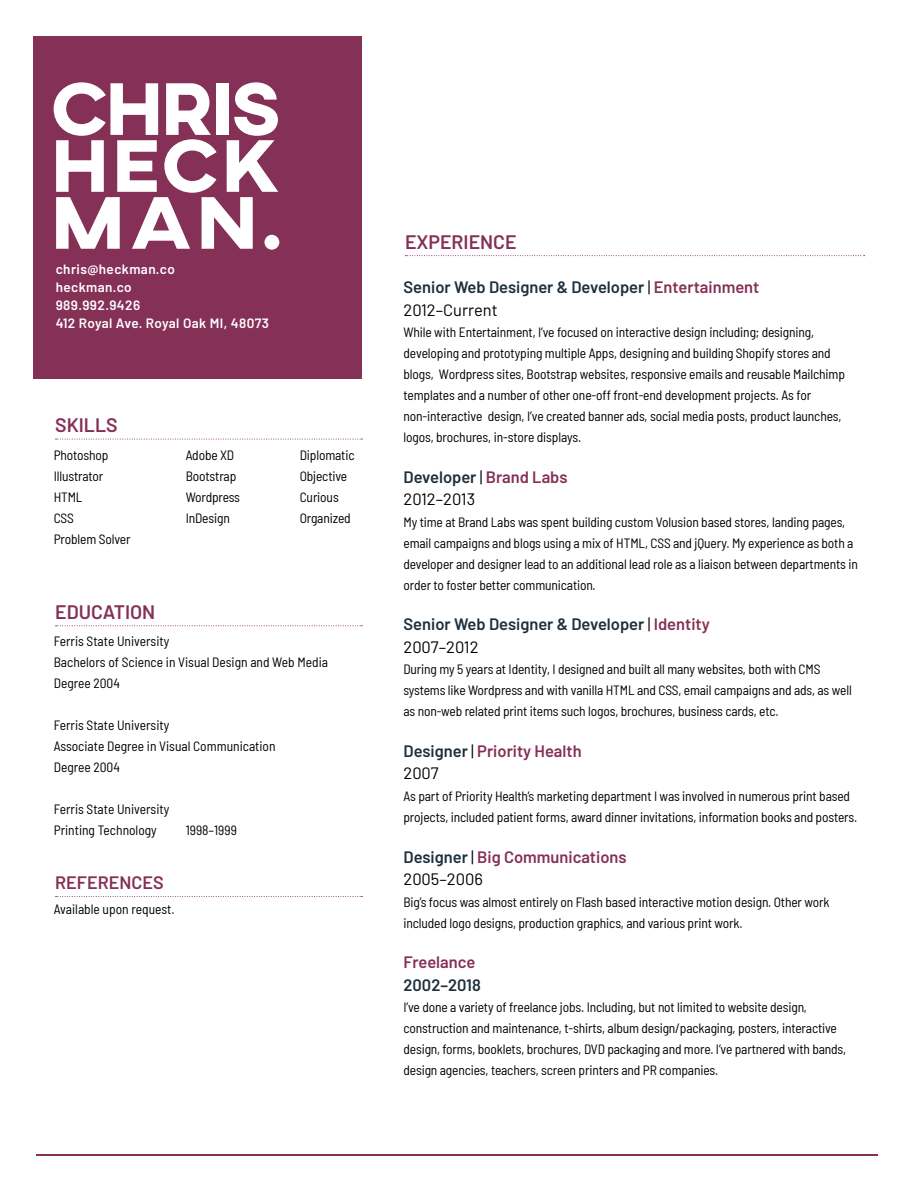
<style>
.page{position:relative;width:918px;height:1188px;background:#fff}
.page>*{position:absolute;margin:0;border:0;box-sizing:border-box;transform-origin:0 0}
.t1{font:600 19.5px "Barlow";color:#853057}
.t2{font:600 18px "Barlow";color:#853057}
.t3{font:600 16.5px/22.5px "Barlow";color:#1e303d}
.t4{font:600 16.5px/22.5px "Barlow";color:#853057}
.t5{font:16.5px/22.5px "Barlow";color:#000}
.t6{font:semi-condensed 13.5px/21px "Barlow";letter-spacing:-.01em;color:#000}
.t7{font:600 13.5px/18px "Barlow";letter-spacing:.03em;color:#fff}
.s1{font-weight:400;color:#000}
.s2{color:#853057}
.s3{font-weight:600;color:#1e303d}
.s4{font-weight:600;color:#853057}
.s5{color:#1e303d}
</style>
<div class="page">
<div style="left:33px;top:37px;width:329px;height:342px;background:#853057"></div>
<hr style="left:37px;top:1155px;width:841px;height:1px;background:#853057">
<svg style="left:405px;top:255px;width:460px;height:1px"></svg>
<svg style="left:56px;top:439px;width:306px;height:1px"></svg>
<svg style="left:56px;top:625px;width:306px;height:1px"></svg>
<svg style="left:56px;top:896px;width:306px;height:1px"></svg>
<svg style="left:54px;top:82px;width:224px;height:167px"></svg>
<div style="left:264px;top:235px;width:15px;height:15px;background:#fff;border-radius:50%"></div>
<p class="t7" style="left:56px;top:260px;width:215px">chris@heckman.co<br>heckman.co<br>989.992.9426<br>412 Royal Ave. Royal Oak MI, 48073</p>
<h1 class="t1" style="left:55px;top:411px;width:64px">SKILLS</h1>
<p class="t6" style="left:54px;top:443px;width:56px">Photoshop</p>
<p class="t6" style="left:186px;top:443px;width:50px">Adobe XD</p>
<p class="t6" style="left:300px;top:443px;width:56px">Diplomatic</p>
<p class="t6" style="left:54px;top:464px;width:51px">Illustrator</p>
<p class="t6" style="left:186px;top:464px;width:52px">Bootstrap</p>
<p class="t6" style="left:300px;top:464px;width:49px">Objective</p>
<p class="t6" style="left:54px;top:485px;width:30px">HTML</p>
<p class="t6" style="left:186px;top:485px;width:56px">Wordpress</p>
<p class="t6" style="left:300px;top:485px;width:41px">Curious</p>
<p class="t6" style="left:54px;top:506px;width:22px">CSS</p>
<p class="t6" style="left:186px;top:506px;width:46px">InDesign</p>
<p class="t6" style="left:300px;top:506px;width:53px">Organized</p>
<p class="t6" style="left:54px;top:527px;width:78px">Problem Solver</p>
<h1 class="t1" style="left:55px;top:597px;width:102px">EDUCATION</h1>
<p class="t6" style="left:54px;top:630px;width:276px">Ferris State University<br>Bachelors of Science in Visual Design and Web Media<br>Degree 2004</p>
<p class="t6" style="left:54px;top:714px;width:223px">Ferris State University<br>Associate Degree in Visual Communication<br>Degree 2004</p>
<p class="t6" style="left:54px;top:798px;width:117px">Ferris State University<br>Printing Technology</p>
<p class="t6" style="left:186px;top:819px;width:53px">1998–1999</p>
<h2 class="t2" style="left:55px;top:870px;width:110px">REFERENCES</h2>
<p class="t6" style="left:54px;top:898px;width:122px">Available upon request.</p>
<h1 class="t1" style="left:405px;top:227px;width:113px">EXPERIENCE</h1>
<p class="t3" style="left:404px;top:275px;width:357px">Senior Web Designer &amp; Developer <span class="s1">|</span> <span class="s2">Entertainment<br></span><span class="s1">2012–Current</span></p>
<p class="t6" style="left:403px;top:321px;width:443px">While with Entertainment, I’ve focused on interactive design including; designing, developing and prototyping multiple Apps, designing and building Shopify stores and blogs, Wordpress sites, Bootstrap websites, responsive emails and reusable Mailchimp templates and a number of other one-off front-end development projects. As for non-interactive design, I’ve created banner ads, social media posts, product launches, logos, brochures, in-store displays.</p>
<p class="t5" style="left:404px;top:464px;width:166px"><span class="s3">Developer</span> | <span class="s4">Brand Labs<br></span>2012–2013</p>
<p class="t6" style="left:403px;top:510px;width:456px">My time at Brand Labs was spent building custom Volusion based stores, landing pages, email campaigns and blogs using a mix of HTML, CSS and jQuery. My experience as both a developer and designer lead to an additional lead role as a liaison between departments in order to foster better communication.</p>
<p class="t3" style="left:404px;top:612px;width:308px">Senior Web Designer &amp; Developer <span class="s1">|</span> <span class="s2">Identity<br></span><span class="s1">2007–2012</span></p>
<p class="t6" style="left:403px;top:658px;width:450px">During my 5 years at Identity, I designed and built all many websites, both with CMS systems like Wordpress and with vanilla HTML and CSS, email campaigns and ads, as well as non-web related print items such logos, brochures, business cards, etc.</p>
<p class="t4" style="left:404px;top:738px;width:180px"><span class="s5">Designer</span> <span class="s1">|</span> Priority Health<br><span class="s1">2007</span></p>
<p class="t6" style="left:404px;top:785px;width:455px">As part of Priority Health’s marketing department I was involved in numerous print based projects, included patient forms, award dinner invitations, information books and posters.</p>
<p class="t4" style="left:404px;top:844px;width:225px"><span class="s5">Designer</span> <span class="s1">|</span> Big Communications<br><span class="s1">2005–2006</span></p>
<p class="t6" style="left:404px;top:890px;width:428px">Big’s focus was almost entirely on Flash based interactive motion design. Other work included logo designs, production graphics, and various print work.</p>
<p class="t4" style="left:404px;top:950px;width:73px">Freelance</p>
<p class="t3" style="left:404px;top:972px;width:79px">2002–2018</p>
<p class="t6" style="left:404px;top:996px;width:444px">I’ve done a variety of freelance jobs. Including, but not limited to website design, construction and maintenance, t-shirts, album design/packaging, posters, interactive design, forms, booklets, brochures, DVD packaging and more. I’ve partnered with bands, design agencies, teachers, screen printers and PR companies.</p>
</div>
